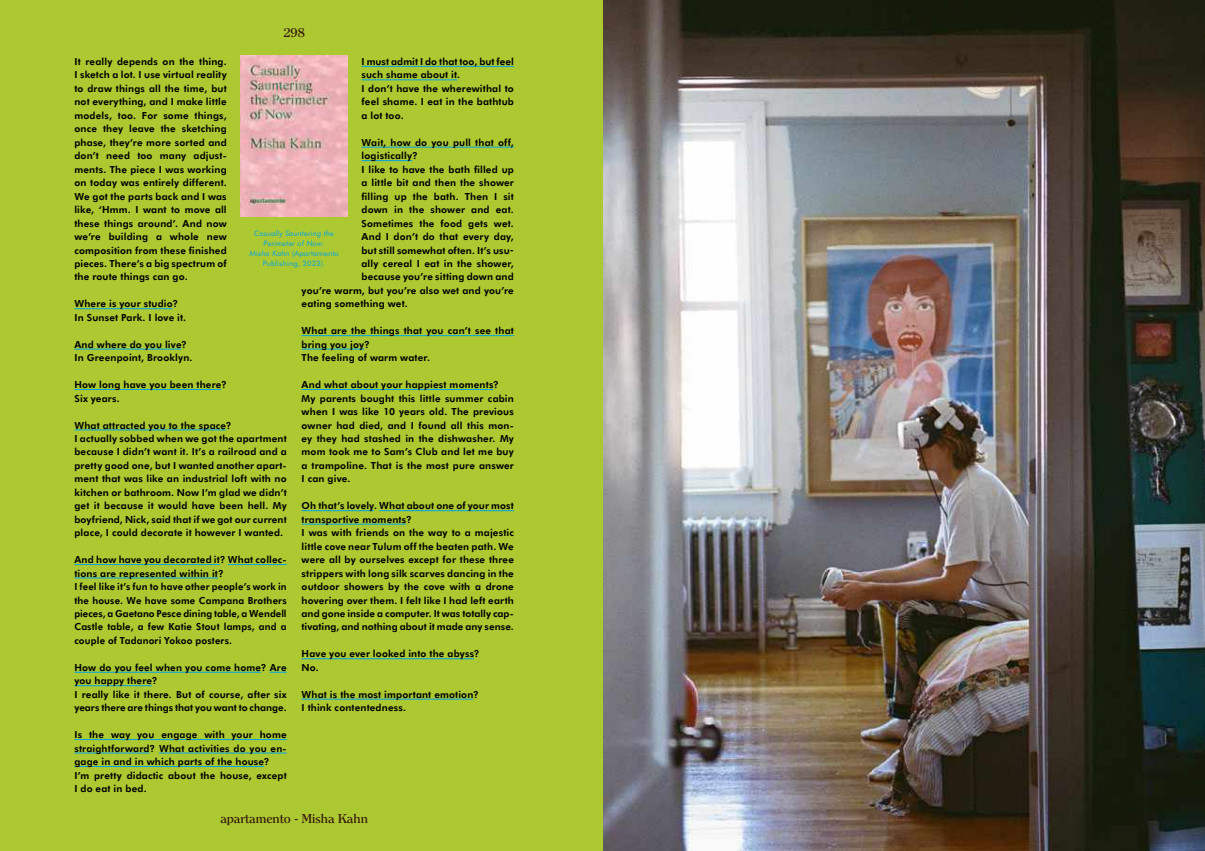
<style>
.page{position:relative;width:1205px;height:851px;background:#fff}
.page>*{position:absolute;margin:0;border:0;box-sizing:border-box;transform-origin:0 0}
.t1{font:500 12.5px "Clearface TS";color:#35190d}
.t2{font:800 9.75px/13.5px "Futura BT Mag";letter-spacing:.015em;color:#000}
.t3{font:italic 7.5px/10px "Futura BT Mag";letter-spacing:.02em;color:#00a2e6;text-align:center}
.s1{font-style:normal}
</style>
<div class="page">
<img style="left:602px;top:0;width:603px;height:850px">
<div style="left:0;top:0;width:602px;height:850px;background:#adc931"></div>
<hr style="left:361px;top:66px;width:153px;height:1px;background:#00a2e6">
<hr style="left:361px;top:80px;width:96px;height:1px;background:#00a2e6">
<hr style="left:361px;top:147px;width:153px;height:1px;background:#00a2e6">
<hr style="left:361px;top:160px;width:51px;height:1px;background:#00a2e6">
<hr style="left:302px;top:335px;width:212px;height:1px;background:#00a2e6">
<hr style="left:302px;top:349px;width:62px;height:1px;background:#00a2e6">
<hr style="left:302px;top:389px;width:191px;height:1px;background:#00a2e6">
<hr style="left:302px;top:510px;width:72px;height:1px;background:#00a2e6">
<hr style="left:379px;top:510px;width:135px;height:1px;background:#00a2e6">
<hr style="left:302px;top:524px;width:104px;height:1px;background:#00a2e6">
<hr style="left:302px;top:658px;width:172px;height:1px;background:#00a2e6">
<hr style="left:302px;top:698px;width:171px;height:1px;background:#00a2e6">
<hr style="left:74px;top:308px;width:98px;height:1px;background:#00a2e6">
<hr style="left:74px;top:349px;width:107px;height:1px;background:#00a2e6">
<hr style="left:74px;top:389px;width:147px;height:1px;background:#00a2e6">
<hr style="left:74px;top:429px;width:152px;height:1px;background:#00a2e6">
<hr style="left:74px;top:564px;width:146px;height:1px;background:#00a2e6">
<hr style="left:228px;top:564px;width:59px;height:1px;background:#00a2e6">
<hr style="left:74px;top:577px;width:144px;height:1px;background:#00a2e6">
<hr style="left:74px;top:672px;width:187px;height:1px;background:#00a2e6">
<svg style="left:270px;top:672px;width:17px;height:1px"></svg>
<hr style="left:74px;top:685px;width:78px;height:1px;background:#00a2e6">
<hr style="left:74px;top:739px;width:213px;height:1px;background:#00a2e6">
<hr style="left:74px;top:752px;width:76px;height:1px;background:#00a2e6">
<hr style="left:159px;top:752px;width:128px;height:1px;background:#00a2e6">
<hr style="left:74px;top:766px;width:190px;height:1px;background:#00a2e6">
<img style="left:241px;top:55px;width:106px;height:162px">
<p class="t1" style="left:283px;top:26px;width:23px">298</p>
<p class="t2" style="left:361px;top:54px;width:154px">I must admit I do that too, but feel such shame about it.<br>I don’t have the wherewithal to feel shame. I eat in the bathtub a lot too.</p>
<p class="t2" style="left:361px;top:135px;width:154px">Wait, how do you pull that off,</p>
<p class="t2" style="left:361px;top:149px;width:58px">logistically?</p>
<p class="t2" style="left:361px;top:162px;width:154px">I like to have the bath filled up</p>
<p class="t2" style="left:361px;top:175px;width:154px">a little bit and then the shower</p>
<p class="t2" style="left:361px;top:189px;width:154px">filling up the bath. Then I sit</p>
<p class="t2" style="left:361px;top:202px;width:154px">down in the shower and eat.</p>
<p class="t2" style="left:361px;top:216px;width:154px">Sometimes the food gets wet.</p>
<p class="t2" style="left:361px;top:229px;width:154px">And I don’t do that every day,</p>
<p class="t2" style="left:361px;top:243px;width:154px">but still somewhat often. It’s usu-</p>
<p class="t2" style="left:361px;top:256px;width:154px">ally cereal I eat in the shower,</p>
<p class="t2" style="left:361px;top:270px;width:154px">because you’re sitting down and</p>
<p class="t2" style="left:302px;top:283px;width:214px">you’re warm, but you’re also wet and you’re</p>
<p class="t2" style="left:302px;top:297px;width:108px">eating something wet.</p>
<p class="t2" style="left:302px;top:323px;width:214px">What are the things that you can’t see that bring you joy?<br>The feeling of warm water.</p>
<p class="t2" style="left:302px;top:377px;width:214px">And what about your happiest moments?<br>My parents bought this little summer cabin when I was like 10 years old. The previous owner had died, and I found all this mon&shy;ey they had stashed in the dishwasher. My mom took me to Sam’s Club and let me buy a trampoline. That is the most pure answer I can give.</p>
<p class="t2" style="left:302px;top:498px;width:214px">Oh that’s lovely. What about one of your most transportive moments?<br>I was with friends on the way to a majestic little cove near Tulum off the beaten path. We were all by ourselves except for these three strippers with long silk scarves dancing in the outdoor showers by the cove with a drone hovering over them. I felt like I had left earth and gone inside a computer. It was totally cap&shy;tivating, and nothing about it made any sense.</p>
<p class="t2" style="left:302px;top:646px;width:179px">Have you ever looked into the abyss?<br>No.</p>
<p class="t2" style="left:302px;top:687px;width:179px">What is the most important emotion?<br>I think contentedness.</p>
<p class="t2" style="left:74px;top:54px;width:154px;text-align:justify">It really depends on the thing.<br>I sketch a lot. I use virtual reality to draw things all the time, but not everything, and I make little models, too. For some things, once they leave the sketching phase, they’re more sorted and don’t need too many adjust&shy;ments. The piece I was working on today was entirely different.<br>We got the parts back and I was like, ‘Hmm. I want to move all these things around’. And now we’re building a whole new composition from these finished pieces. There’s a big spectrum of the route things can go.</p>
<p class="t2" style="left:74px;top:297px;width:113px">Where is your studio?<br>In Sunset Park. I love it.</p>
<p class="t2" style="left:74px;top:337px;width:120px">And where do you live?<br>In Greenpoint, Brooklyn.</p>
<p class="t2" style="left:74px;top:377px;width:154px">How long have you been there?<br>Six years.</p>
<p class="t2" style="left:74px;top:418px;width:214px">What attracted you to the space?<br>I actually sobbed when we got the apartment because I didn’t want it. It’s a railroad and a pretty good one, but I wanted another apart&shy;ment that was like an industrial loft with no kitchen or bathroom. Now I’m glad we didn’t get it because it would have been hell. My boyfriend, Nick, said that if we got our current place, I could decorate it however I wanted.</p>
<p class="t2" style="left:74px;top:552px;width:214px">And how have you decorated it? What collec&shy;tions are represented within it?<br>I feel like it’s fun to have other people’s work in the house. We have some Campana Brothers pieces, a Gaetano Pesce dining table, a Wendell Castle table, a few Katie Stout lamps, and a couple of Tadanori Yokoo posters.</p>
<p class="t2" style="left:74px;top:660px;width:214px">How do you feel when you come home? Are you happy there?<br>I really like it there. But of course, after six years there are things that you want to change.</p>
<p class="t2" style="left:74px;top:727px;width:214px">Is the way you engage with your home straightforward? What activities do you en&shy;gage in and in which parts of the house?<br>I’m pretty didactic about the house, except I do eat in bed.</p>
<p class="t1" style="left:220px;top:810px;width:149px">apartamento - Misha Kahn</p>
<p class="t3" style="left:250px;top:228px;width:91px">Casually Sauntering the<br>Perimeter of Now<span class="s1">:<br></span>Misha Kahn <span class="s1">(Apartamento<br>Publishing, 2023).</span></p>
</div>
